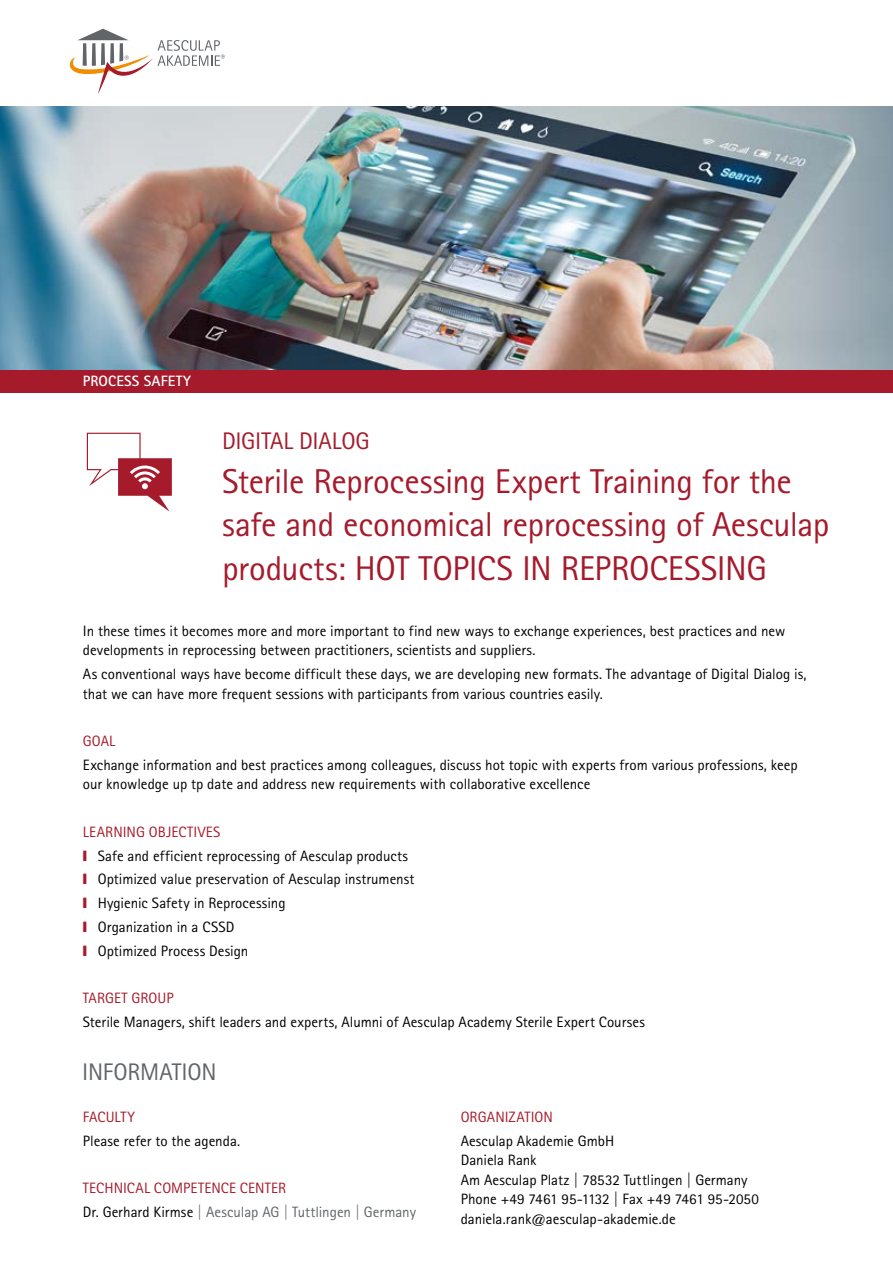
<style>
.page{position:relative;width:893px;height:1263px;background:#fff}
.page>*{position:absolute;margin:0;border:0;box-sizing:border-box;transform-origin:0 0}
.t1{font:34.5px/43.5px "Rotis Sans Serif Pro";letter-spacing:-.01em;color:#a51b2c}
.t2{font:24px "Rotis Sans Serif Pro";letter-spacing:-.01em;color:#a51b2c}
.t3{font:24px "Rotis Sans Serif Pro";letter-spacing:-.01em;color:#616568}
.t4{font:15px/19.5px "Rotis Sans Serif Pro";color:#000}
.t5{font:15px/23.7px "Rotis Sans Serif Pro";color:#616568}
.t6{font:15px "Rotis Sans Serif Pro";color:#a51b2c}
.t7{font:700 15px "Rotis Sans Serif Pro";letter-spacing:.01em;color:#fff}
.s1{color:#a51b2c}
.s2{color:#000}
</style>
<div class="page">
<img style="left:0;top:106px;width:893px;height:264px">
<svg style="left:70px;top:29px;width:155px;height:65px"></svg>
<div style="left:0;top:370px;width:893px;height:22px;background:#a51b2c"></div>
<svg style="left:87px;top:433px;width:85px;height:79px"></svg>
<p class="t7" style="left:83px;top:372px;width:110px">PROCESS SAFETY</p>
<h2 class="t2" style="left:222px;top:427px;width:149px">DIGITAL DIALOG</h2>
<h1 class="t1" style="left:222px;top:460px;width:609px">Sterile Reprocessing Expert Training for the safe and economical reprocessing of Aesculap products: HOT TOPICS IN REPROCESSING</h1>
<p class="t4" style="left:83px;top:621px;width:704px">In these times it becomes more and more important to find new ways to exchange experiences, best practices and new developments in reprocessing between practitioners, scientists and suppliers.</p>
<p class="t4" style="left:83px;top:664px;width:725px">As conventional ways have become difficult these days, we are developing new formats. The advantage of Digital Dialog is, that we can have more frequent sessions with participants from various countries easily.</p>
<p class="t6" style="left:83px;top:732px;width:34px">GOAL</p>
<p class="t4" style="left:83px;top:755px;width:716px">Exchange information and best practices among colleagues, discuss hot topic with experts from various professions, keep our knowledge up tp date and address new requirements with collaborative excellence</p>
<p class="t4" style="left:83px;top:820px;width:333px;line-height:23.7px"><span class="s1">LEARNING OBJECTIVES<br>❙</span> Safe and efficient reprocessing of Aesculap products <span class="s1">❙</span> Optimized value preservation of Aesculap instrumenst <span class="s1">❙</span> Hygienic Safety in Reprocessing<br><span class="s1">❙</span> Organization in a CSSD<br><span class="s1">❙</span> Optimized Process Design</p>
<p class="t6" style="left:83px;top:989px;width:92px">TARGET GROUP</p>
<p class="t4" style="left:83px;top:1012px;width:563px">Sterile Managers, shift leaders and experts, Alumni of Aesculap Academy Sterile Expert Courses</p>
<h2 class="t3" style="left:82px;top:1057px;width:136px">INFORMATION</h2>
<p class="t6" style="left:83px;top:1108px;width:54px">FACULTY</p>
<p class="t4" style="left:83px;top:1131px;width:159px">Please refer to the agenda.</p>
<p class="t5" style="left:83px;top:1176px;width:335px"><span class="s1">TECHNICAL COMPETENCE CENTER<br></span><span class="s2">Dr. Gerhard Kirmse</span> | Aesculap AG | Tuttlingen | Germany</p>
<p class="t6" style="left:461px;top:1108px;width:94px">ORGANIZATION</p>
<p class="t4" style="left:461px;top:1131px;width:300px">Aesculap Akademie GmbH<br>Daniela Rank<br>Am Aesculap Platz | 78532 Tuttlingen | Germany Phone +49 7461 95-1132 | Fax +49 7461 95-2050 daniela.rank@aesculap-akademie.de</p>
</div>
